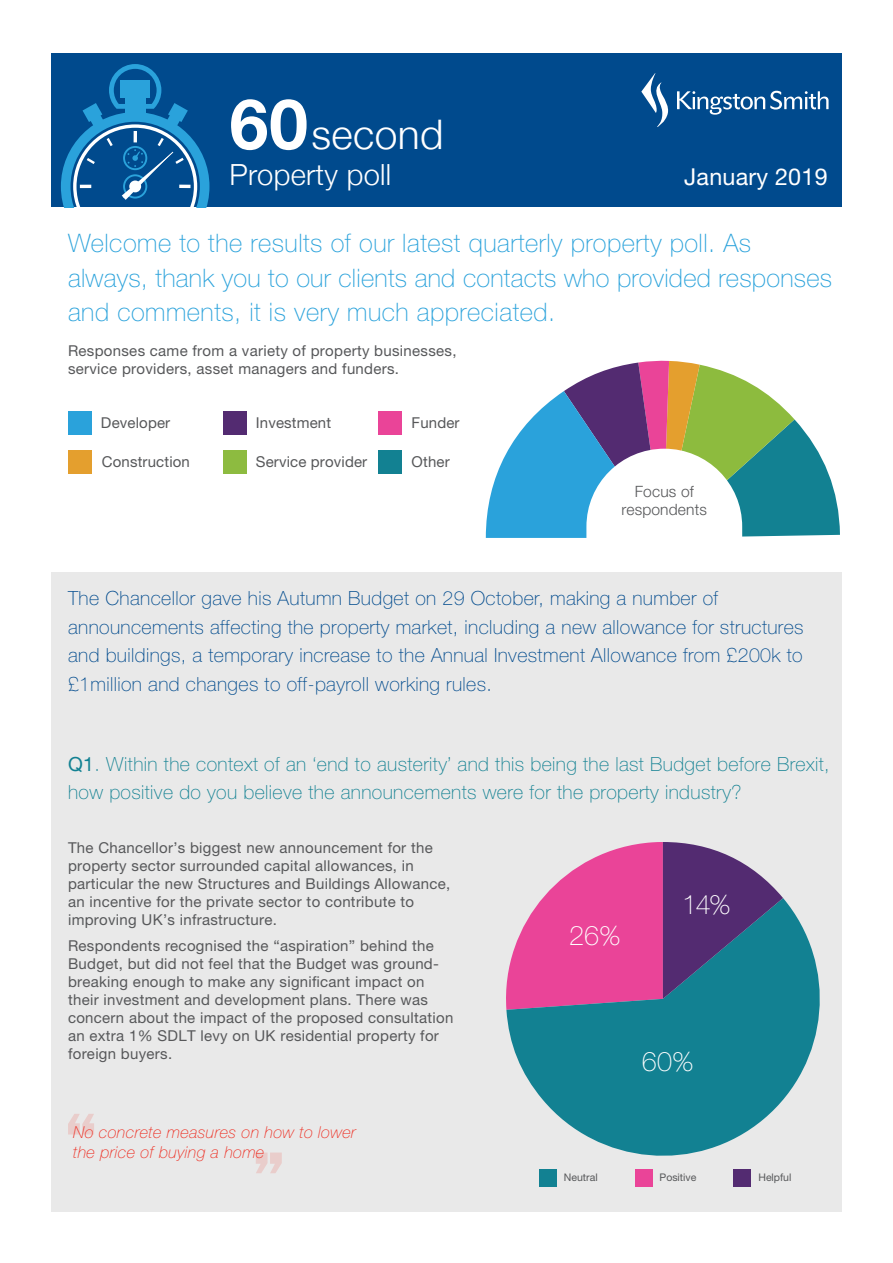
<style>
.page{position:relative;width:893px;height:1263px;background:#fff}
.page>*{position:absolute;margin:0;border:0;box-sizing:border-box;transform-origin:0 0}
.t1{font:300 40.8px "Helvetica Neue";letter-spacing:.01em;color:#fff}
.t2{font:300 29.1px "Helvetica Neue";letter-spacing:.01em;color:#fff}
.t3{font:100 27px "Helvetica Neue LT Pro";color:#fff}
.t4{font:100 25.5px/34.5px "Helvetica Neue LT Pro";letter-spacing:.02em;color:#2aa2db}
.t5{font:23.25px "Helvetica Neue LT Pro";letter-spacing:.01em;color:#fff}
.t6{font:100 19.5px/28.5px "Helvetica Neue LT Pro";letter-spacing:.02em;color:#004a8d}
.t7{font:100 19.5px/28.5px "Helvetica Neue LT Pro";letter-spacing:.02em;color:#128192}
.t8{font:italic 100 16.5px/19.5px "Helvetica Neue LT Pro";letter-spacing:.02em;color:#ee2e22}
.t9{font:300 15.6px/18px "Helvetica Neue LT Pro";letter-spacing:.01em;color:#57585a;text-align:center}
.t10{font:15px/18px "Helvetica Neue LT Pro";letter-spacing:.02em;color:#57585a}
.t11{font:10.5px "Helvetica Neue LT Pro";color:#57585a}
.s1{font-weight:700;font-size:69.9px}
.s2{font-weight:400}
</style>
<div class="page">
<div style="left:51px;top:572px;width:791px;height:640px;background:#e9e9e9"></div>
<div style="left:51px;top:54px;width:791px;height:153px;background:#004a8d"></div>
<svg style="left:677px;top:91px;width:151px;height:24px"></svg>
<svg style="left:641px;top:73px;width:28px;height:54px"></svg>
<svg style="left:61px;top:64px;width:148px;height:143px"></svg>
<svg style="left:68px;top:1114px;width:26px;height:20px"></svg>
<svg style="left:256px;top:1152px;width:26px;height:21px"></svg>
<div style="left:539px;top:1169px;width:17px;height:17px;background:#128192"></div>
<div style="left:635px;top:1169px;width:17px;height:17px;background:#ea4498"></div>
<div style="left:734px;top:1169px;width:17px;height:17px;background:#532b71"></div>
<svg style="left:506px;top:898px;width:314px;height:277px;fill:#128192"></svg>
<svg style="left:506px;top:842px;width:277px;height:168px"></svg>
<div style="left:223px;top:411px;width:24px;height:24px;background:#532b71"></div>
<div style="left:68px;top:450px;width:24px;height:24px;background:#e49f2e"></div>
<div style="left:378px;top:450px;width:24px;height:24px;background:#128192"></div>
<div style="left:378px;top:411px;width:24px;height:24px;background:#ea4498"></div>
<svg style="left:486px;top:361px;width:354px;height:177px"></svg>
<div style="left:68px;top:411px;width:24px;height:24px;background:#2aa2db"></div>
<div style="left:223px;top:450px;width:24px;height:24px;background:#8dbb40"></div>
<h1 class="t1" style="left:230px;top:102px;width:215px"><span class="s1">60</span>second</h1>
<h2 class="t2" style="left:230px;top:151px;width:163px">Property poll</h2>
<h3 class="t5" style="left:684px;top:162px;width:145px">January 2019</h3>
<h3 class="t4" style="left:68px;top:226px;width:766px">Welcome to the results of our latest quarterly property poll. As always, thank you to our clients and contacts who provided responses and comments, it is very much appreciated.</h3>
<p class="t10" style="left:68px;top:342px;width:390px">Responses came from a variety of property businesses, service providers, asset managers and funders.</p>
<p class="t10" style="left:101px;top:414px;width:71px">Developer</p>
<p class="t10" style="left:256px;top:414px;width:77px">Investment</p>
<p class="t10" style="left:412px;top:414px;width:49px">Funder</p>
<p class="t10" style="left:256px;top:453px;width:113px">Service provider</p>
<p class="t10" style="left:102px;top:453px;width:90px">Construction</p>
<p class="t10" style="left:412px;top:453px;width:40px">Other</p>
<p class="t9" style="left:622px;top:482px;width:87px">Focus of respondents</p>
<p class="t6" style="left:68px;top:584px;width:737px">The Chancellor gave his Autumn Budget on 29 October, making a number of announcements affecting the property market, including a new allowance for structures and buildings, a temporary increase to the Annual Investment Allowance from £200k to £1million and changes to off-payroll working rules.</p>
<h3 class="t7" style="left:68px;top:750px;width:763px"><span class="s2">Q1</span>. Within the context of an ‘end to austerity’ and this being the last Budget before Brexit, how positive do you believe the announcements were for the property industry?</h3>
<p class="t10" style="left:68px;top:838px;width:384px">The Chancellor’s biggest new announcement for the property sector surrounded capital allowances, in particular the new Structures and Buildings Allowance, an incentive for the private sector to contribute to improving UK’s infrastructure.</p>
<p class="t10" style="left:68px;top:937px;width:387px">Respondents recognised the “aspiration” behind the Budget, but did not feel that the Budget was ground&shy;breaking enough to make any significant impact on their investment and development plans. There was concern about the impact of the proposed consultation an extra 1% SDLT levy on UK residential property for foreign buyers.</p>
<p class="t8" style="left:73px;top:1122px;width:284px">No concrete measures on how to lower the price of buying a home</p>
<h3 class="t3" style="left:569px;top:920px;width:53px">26%</h3>
<h3 class="t3" style="left:682px;top:889px;width:50px">14%</h3>
<h3 class="t3" style="left:642px;top:1046px;width:53px">60%</h3>
<p class="t11" style="left:564px;top:1171px;width:35px">Neutral</p>
<p class="t11" style="left:659px;top:1171px;width:38px">Positive</p>
<p class="t11" style="left:758px;top:1171px;width:35px">Helpful</p>
</div>
